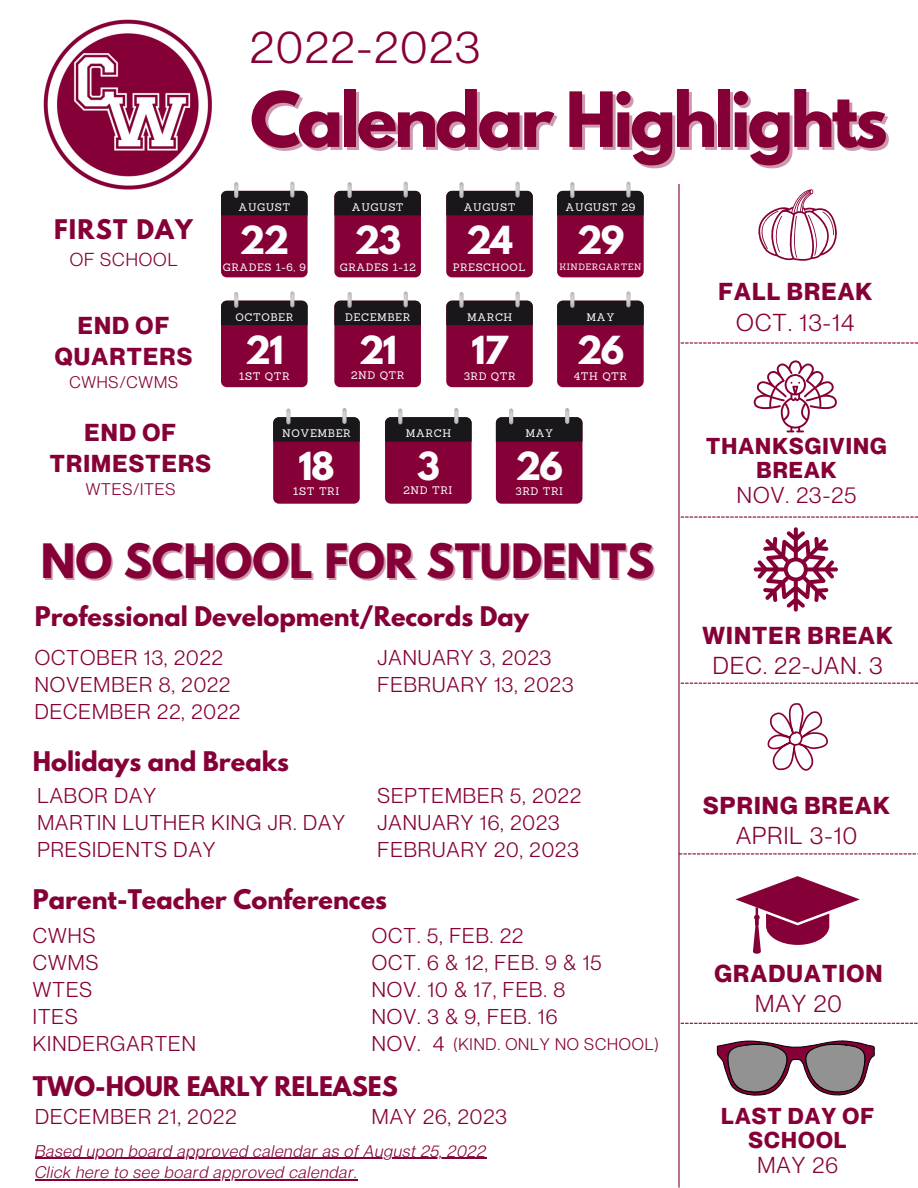
<style>
.page{position:relative;width:918px;height:1188px;background:#fff}
.page>*{position:absolute;margin:0;border:0;box-sizing:border-box;transform-origin:0 0}
.t1{font:700 67.35px "League Spartan";letter-spacing:-.05em;color:#860038}
.t2{font:45px "Neue Montreal";letter-spacing:.05em;color:#860038}
.t3{font:700 42px "League Spartan";color:#860038}
.t4{font:700 34.2px "League Spartan";letter-spacing:-.05em;color:#fefdfe}
.t5{font:700 24px "League Spartan";color:#860038}
.t6{font:700 24px/30.3px "Neue Montreal";letter-spacing:.05em;color:#860038;text-align:center}
.t7{font:24px "Neue Montreal";letter-spacing:.05em;color:#860038}
.t8{font:700 24px "League Spartan";letter-spacing:.05em;color:#860038}
.t9{font:700 22.5px/24.8px "Neue Montreal";letter-spacing:.05em;color:#860038;text-align:center}
.t10{font:22.5px "Neue Montreal";letter-spacing:.05em;color:#860038}
.t11{font:21px/27px "Neue Montreal";letter-spacing:.05em;color:#860038}
.t12{font:18.3px "Neue Montreal";letter-spacing:.05em;color:#860038}
.t13{font:italic 16.5px/21.3px "Neue Montreal";letter-spacing:.05em;color:#860038}
.t14{font:16.5px "Neue Montreal";letter-spacing:.05em;color:#860038}
.t15{font:10.65px "Sanchez";letter-spacing:.05em;color:#fefdfe}
.t16{font:10.5px "Sanchez";letter-spacing:.05em;color:#fefdfe}
.t17{font:9px "Sanchez";letter-spacing:.05em;color:#fefdfe}
.s1{font-size:21px}
</style>
<div class="page">
<img style="left:234px;top:182px;width:4px;height:16px;border-radius:2px">
<svg style="left:221px;top:191px;width:87px;height:86px;background:#690832"></svg>
<img style="left:290px;top:182px;width:4px;height:16px;border-radius:2px">
<img style="left:348px;top:182px;width:4px;height:16px;border-radius:2px">
<svg style="left:334px;top:191px;width:87px;height:86px;background:#690832"></svg>
<img style="left:404px;top:182px;width:4px;height:16px;border-radius:2px">
<img style="left:459px;top:182px;width:5px;height:16px;border-radius:2px">
<svg style="left:446px;top:191px;width:87px;height:86px;background:#690831"></svg>
<img style="left:515px;top:182px;width:5px;height:16px;border-radius:2px">
<img style="left:570px;top:182px;width:4px;height:16px;border-radius:2px">
<svg style="left:557px;top:191px;width:87px;height:86px;background:#690831"></svg>
<img style="left:626px;top:182px;width:5px;height:16px;border-radius:2px">
<img style="left:43px;top:19px;width:169px;height:171px">
<img style="left:234px;top:292px;width:4px;height:16px;border-radius:2px">
<svg style="left:221px;top:301px;width:87px;height:86px;background:#690832"></svg>
<img style="left:290px;top:292px;width:4px;height:15px;border-radius:2px">
<img style="left:348px;top:292px;width:4px;height:16px;border-radius:2px">
<svg style="left:334px;top:301px;width:87px;height:86px;background:#690832"></svg>
<img style="left:404px;top:292px;width:4px;height:15px;border-radius:2px">
<img style="left:459px;top:292px;width:5px;height:16px;border-radius:2px">
<svg style="left:446px;top:301px;width:87px;height:86px;background:#690832"></svg>
<img style="left:515px;top:292px;width:5px;height:15px;border-radius:2px">
<img style="left:570px;top:292px;width:4px;height:16px;border-radius:2px">
<svg style="left:557px;top:301px;width:87px;height:86px;background:#690832"></svg>
<img style="left:626px;top:292px;width:5px;height:15px;border-radius:2px">
<img style="left:286px;top:409px;width:5px;height:15px;border-radius:2px">
<svg style="left:273px;top:417px;width:87px;height:87px;background:#6a0932"></svg>
<img style="left:342px;top:408px;width:5px;height:16px;border-radius:2px">
<img style="left:398px;top:409px;width:4px;height:15px;border-radius:2px">
<svg style="left:385px;top:417px;width:87px;height:87px;background:#6a0a33"></svg>
<img style="left:454px;top:408px;width:4px;height:16px;border-radius:2px">
<img style="left:509px;top:409px;width:4px;height:15px;border-radius:2px">
<svg style="left:496px;top:417px;width:86px;height:87px;background:#690832"></svg>
<img style="left:565px;top:408px;width:4px;height:16px;border-radius:2px">
<hr style="left:678px;top:184px;width:2px;height:1004px;background:#860038">
<svg style="left:681px;top:342px;width:237px;height:2px"></svg>
<svg style="left:681px;top:516px;width:237px;height:2px"></svg>
<svg style="left:681px;top:683px;width:237px;height:1px"></svg>
<svg style="left:679px;top:853px;width:239px;height:1px"></svg>
<svg style="left:681px;top:1023px;width:237px;height:1px"></svg>
<svg style="left:758px;top:189px;width:79px;height:72px"></svg>
<svg style="left:754px;top:360px;width:83px;height:72px"></svg>
<svg style="left:754px;top:527px;width:84px;height:85px"></svg>
<svg style="left:767px;top:703px;width:61px;height:68px"></svg>
<svg style="left:735px;top:876px;width:125px;height:78px"></svg>
<svg style="left:717px;top:1041px;width:158px;height:55px"></svg>
<hr style="left:35px;top:1158px;width:452px;height:1px;background:#860038">
<hr style="left:35px;top:1179px;width:323px;height:1px;background:#860038">
<h2 class="t2" style="left:250px;top:20px;width:231px">2022-2023</h2>
<h1 class="t1" style="left:250px;top:86px;width:639px">Calendar Highlights</h1>
<p class="t8" style="left:54px;top:218px;width:140px">FIRST DAY</p>
<p class="t12" style="left:70px;top:248px;width:109px">OF SCHOOL</p>
<p class="t15" style="left:239px;top:200px;width:53px">AUGUST</p>
<h3 class="t4" style="left:240px;top:223px;width:51px">22</h3>
<p class="t15" style="left:352px;top:200px;width:53px">AUGUST</p>
<h3 class="t4" style="left:354px;top:223px;width:48px">23</h3>
<p class="t15" style="left:464px;top:200px;width:53px">AUGUST</p>
<h3 class="t4" style="left:466px;top:223px;width:48px">24</h3>
<p class="t15" style="left:566px;top:200px;width:71px">AUGUST 29</p>
<h3 class="t4" style="left:577px;top:223px;width:49px">29</h3>
<p class="t16" style="left:223px;top:260px;width:84px">GRADES 1-6, 9</p>
<p class="t16" style="left:340px;top:260px;width:77px">GRADES 1-12</p>
<p class="t16" style="left:453px;top:260px;width:74px">PRESCHOOL</p>
<p class="t17" style="left:560px;top:261px;width:83px">KINDERGARTEN</p>
<p class="t6" style="left:55px;top:310px;width:139px">END OF<br>QUARTERS</p>
<p class="t14" style="left:69px;top:372px;width:110px">CWHS/CWMS</p>
<p class="t6" style="left:50px;top:417px;width:163px">END OF<br>TRIMESTERS</p>
<p class="t14" style="left:86px;top:479px;width:91px">WTES/ITES</p>
<p class="t15" style="left:236px;top:310px;width:59px">OCTOBER</p>
<h3 class="t4" style="left:245px;top:334px;width:40px">21</h3>
<p class="t15" style="left:345px;top:310px;width:67px">DECEMBER</p>
<h3 class="t4" style="left:359px;top:334px;width:40px">21</h3>
<p class="t15" style="left:467px;top:310px;width:47px">MARCH</p>
<h3 class="t4" style="left:472px;top:334px;width:38px">17</h3>
<p class="t15" style="left:587px;top:310px;width:29px">MAY</p>
<h3 class="t4" style="left:577px;top:334px;width:49px">26</h3>
<p class="t15" style="left:239px;top:369px;width:52px">1ST QTR</p>
<p class="t15" style="left:351px;top:368px;width:55px">2ND QTR</p>
<p class="t15" style="left:464px;top:369px;width:53px">3RD QTR</p>
<p class="t15" style="left:574px;top:369px;width:55px">4TH QTR</p>
<p class="t15" style="left:282px;top:427px;width:70px">NOVEMBER</p>
<h3 class="t4" style="left:299px;top:449px;width:37px">18</h3>
<p class="t15" style="left:406px;top:427px;width:47px">MARCH</p>
<h3 class="t4" style="left:417px;top:449px;width:24px">3</h3>
<p class="t15" style="left:525px;top:427px;width:29px">MAY</p>
<h3 class="t4" style="left:515px;top:449px;width:49px">26</h3>
<p class="t15" style="left:293px;top:484px;width:48px">1ST TRI</p>
<p class="t15" style="left:404px;top:484px;width:50px">2ND TRI</p>
<p class="t15" style="left:516px;top:484px;width:49px">3RD TRI</p>
<h3 class="t3" style="left:41px;top:540px;width:615px">NO SCHOOL FOR STUDENTS</h3>
<p class="t5" style="left:35px;top:604px;width:496px">Professional Development/Records Day</p>
<p class="t11" style="left:35px;top:643px;width:207px">OCTOBER 13, 2022<br>NOVEMBER 8, 2022<br>DECEMBER 22, 2022</p>
<p class="t5" style="left:33px;top:750px;width:258px">Holidays and Breaks</p>
<p class="t11" style="left:377px;top:643px;width:198px">JANUARY 3, 2023<br>FEBRUARY 13, 2023</p>
<p class="t11" style="left:37px;top:782px;width:309px">LABOR DAY<br>MARTIN LUTHER KING JR. DAY<br>PRESIDENTS DAY</p>
<p class="t5" style="left:33px;top:887px;width:356px">Parent-Teacher Conferences</p>
<p class="t11" style="left:377px;top:782px;width:205px">SEPTEMBER 5, 2022<br>JANUARY 16, 2023<br>FEBRUARY 20, 2023</p>
<p class="t11" style="left:33px;top:922px;width:164px">CWHS<br>CWMS<br>WTES<br>ITES<br>KINDERGARTEN</p>
<p class="t11" style="left:372px;top:922px;width:231px">OCT. 5, FEB. 22<br>OCT. 6 &amp; 12, FEB. 9 &amp; 15<br>NOV. 10 &amp; 17, FEB. 8<br>NOV. 3 &amp; 9, FEB. 16</p>
<p class="t14" style="left:372px;top:1034px;width:289px"><span class="s1">NOV. 4</span> (KIND. ONLY NO SCHOOL)</p>
<p class="t5" style="left:33px;top:1074px;width:366px">TWO-HOUR EARLY RELEASES</p>
<p class="t11" style="left:35px;top:1103px;width:203px">DECEMBER 21, 2022</p>
<p class="t11" style="left:372px;top:1102px;width:137px">MAY 26, 2023</p>
<p class="t13" style="left:35px;top:1140px;width:452px">Based upon board approved calendar as of August 25, 2022<br>Click here to see board approved calendar.</p>
<p class="t6" style="left:718px;top:276px;width:155px">FALL BREAK</p>
<p class="t7" style="left:736px;top:307px;width:120px">OCT. 13-14</p>
<p class="t9" style="left:706px;top:433px;width:182px">THANKSGIVING<br>BREAK</p>
<p class="t10" style="left:737px;top:481px;width:121px">NOV. 23-25</p>
<p class="t6" style="left:702px;top:620px;width:192px">WINTER BREAK</p>
<p class="t7" style="left:713px;top:651px;width:171px">DEC. 22-JAN. 3</p>
<p class="t6" style="left:703px;top:790px;width:188px">SPRING BREAK</p>
<p class="t7" style="left:736px;top:821px;width:123px">APRIL 3-10</p>
<p class="t6" style="left:714px;top:958px;width:170px">GRADUATION</p>
<p class="t7" style="left:755px;top:989px;width:88px">MAY 20</p>
<p class="t9" style="left:721px;top:1103px;width:154px">LAST DAY OF<br>SCHOOL</p>
<p class="t10" style="left:757px;top:1151px;width:82px">MAY 26</p>
</div>
